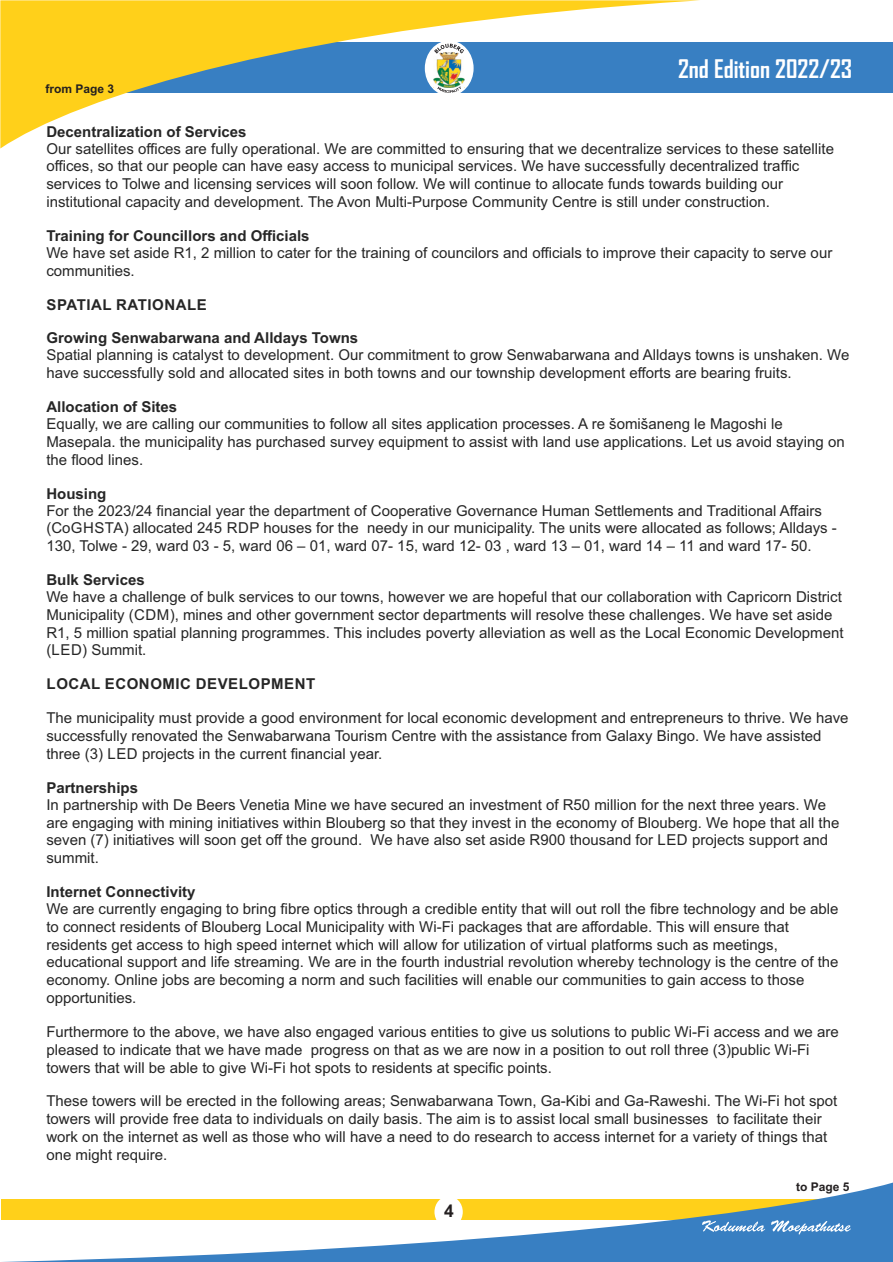
<style>
.page{position:relative;width:893px;height:1262px;background:#fff}
.page>*{position:absolute;margin:0;border:0;box-sizing:border-box;transform-origin:0 0}
.t1{font:700 24.6px "Agency FB";color:#fff}
.t2{font:700 17.4px "Arial";color:#231f20}
.t3{font:15px/17.9px "Arial";color:#262626}
.t4{font:700 15px "Arial";color:#262626}
.t5{font:700 15px "Arial";letter-spacing:.035em;color:#262626}
.t6{font:700 12px "Arial";color:#231f20}
</style>
<div class="page">
<div style="left:106px;top:42px;width:786px;height:50px;background:#387fc2"></div>
<svg style="left:1px;top:1182px;width:892px;height:80px"></svg>
<div style="left:434px;top:1196px;width:29px;height:31px;background:#fff;border-radius:50%"></div>
<svg style="left:0;top:0;width:700px;height:148px"></svg>
<svg style="left:702px;top:1220px;width:148px;height:14px;background:#6ea1d2"></svg>
<p class="t6" style="left:45px;top:84px;width:70px">from Page 3</p>
<h1 class="t1" style="left:678px;top:59px;width:176px">2nd Edition 2022/23</h1>
<p class="t4" style="left:46px;top:126px;width:202px">Decentralization of Services</p>
<p class="t3" style="left:46px;top:141px;width:789px">Our satellites offices are fully operational. We are committed to ensuring that we decentralize services to these satellite offices, so that our people can have easy access to municipal services. We have successfully decentralized traffic services to Tolwe and licensing services will soon follow. We will continue to allocate funds towards building our institutional capacity and development. The Avon Multi-Purpose Community Centre is still under construction.</p>
<p class="t4" style="left:46px;top:230px;width:264px">Training for Councillors and Officials</p>
<p class="t3" style="left:46px;top:245px;width:787px">We have set aside R1, 2 million to cater for the training of councilors and officials to improve their capacity to serve our communities.</p>
<p class="t5" style="left:47px;top:299px;width:162px">SPATIAL RATIONALE</p>
<p class="t4" style="left:46px;top:332px;width:313px">Growing Senwabarwana and Alldays Towns</p>
<p class="t3" style="left:46px;top:347px;width:804px">Spatial planning is catalyst to development. Our commitment to grow Senwabarwana and Alldays towns is unshaken. We have successfully sold and allocated sites in both towns and our township development efforts are bearing fruits.</p>
<p class="t4" style="left:46px;top:401px;width:132px">Allocation of Sites</p>
<p class="t3" style="left:46px;top:416px;width:799px">Equally, we are calling our communities to follow all sites application processes. A re šomišaneng le Magoshi le<br>Masepala. the municipality has purchased survey equipment to assist with land use applications. Let us avoid staying on the flood lines.</p>
<p class="t4" style="left:46px;top:488px;width:61px">Housing</p>
<p class="t3" style="left:46px;top:503px;width:792px">For the 2023/24 financial year the department of Cooperative Governance Human Settlements and Traditional Affairs (CoGHSTA) allocated 245 RDP houses for the needy in our municipality. The units were allocated as follows; Alldays -<br>130, Tolwe - 29, ward 03 - 5, ward 06 – 01, ward 07- 15, ward 12- 03 , ward 13 – 01, ward 14 – 11 and ward 17- 50.</p>
<p class="t4" style="left:46px;top:574px;width:100px">Bulk Services</p>
<p class="t3" style="left:46px;top:589px;width:798px">We have a challenge of bulk services to our towns, however we are hopeful that our collaboration with Capricorn District Municipality (CDM), mines and other government sector departments will resolve these challenges. We have set aside R1, 5 million spatial planning programmes. This includes poverty alleviation as well as the Local Economic Development (LED) Summit.</p>
<p class="t5" style="left:47px;top:678px;width:270px">LOCAL ECONOMIC DEVELOPMENT</p>
<p class="t3" style="left:46px;top:710px;width:803px">The municipality must provide a good environment for local economic development and entrepreneurs to thrive. We have successfully renovated the Senwabarwana Tourism Centre with the assistance from Galaxy Bingo. We have assisted three (3) LED projects in the current financial year.</p>
<p class="t4" style="left:46px;top:782px;width:93px">Partnerships</p>
<p class="t3" style="left:46px;top:797px;width:794px">In partnership with De Beers Venetia Mine we have secured an investment of R50 million for the next three years. We are engaging with mining initiatives within Blouberg so that they invest in the economy of Blouberg. We hope that all the seven (7) initiatives will soon get off the ground. We have also set aside R900 thousand for LED projects support and summit.</p>
<p class="t4" style="left:46px;top:886px;width:151px">Internet Connectivity</p>
<p class="t3" style="left:46px;top:901px;width:793px">We are currently engaging to bring fibre optics through a credible entity that will out roll the fibre technology and be able to connect residents of Blouberg Local Municipality with Wi-Fi packages that are affordable. This will ensure that residents get access to high speed internet which will allow for utilization of virtual platforms such as meetings, educational support and life streaming. We are in the fourth industrial revolution whereby technology is the centre of the economy. Online jobs are becoming a norm and such facilities will enable our communities to gain access to those opportunities.</p>
<p class="t3" style="left:46px;top:1024px;width:794px">Furthermore to the above, we have also engaged various entities to give us solutions to public Wi-Fi access and we are pleased to indicate that we have made progress on that as we are now in a position to out roll three (3)public Wi-Fi towers that will be able to give Wi-Fi hot spots to residents at specific points.</p>
<p class="t3" style="left:46px;top:1093px;width:792px">These towers will be erected in the following areas; Senwabarwana Town, Ga-Kibi and Ga-Raweshi. The Wi-Fi hot spot towers will provide free data to individuals on daily basis. The aim is to assist local small businesses to facilitate their work on the internet as well as those who will have a need to do research to access internet for a variety of things that one might require.</p>
<p class="t2" style="left:444px;top:1204px;width:11px">4</p>
<p class="t6" style="left:796px;top:1182px;width:55px">to Page 5</p>
</div>
